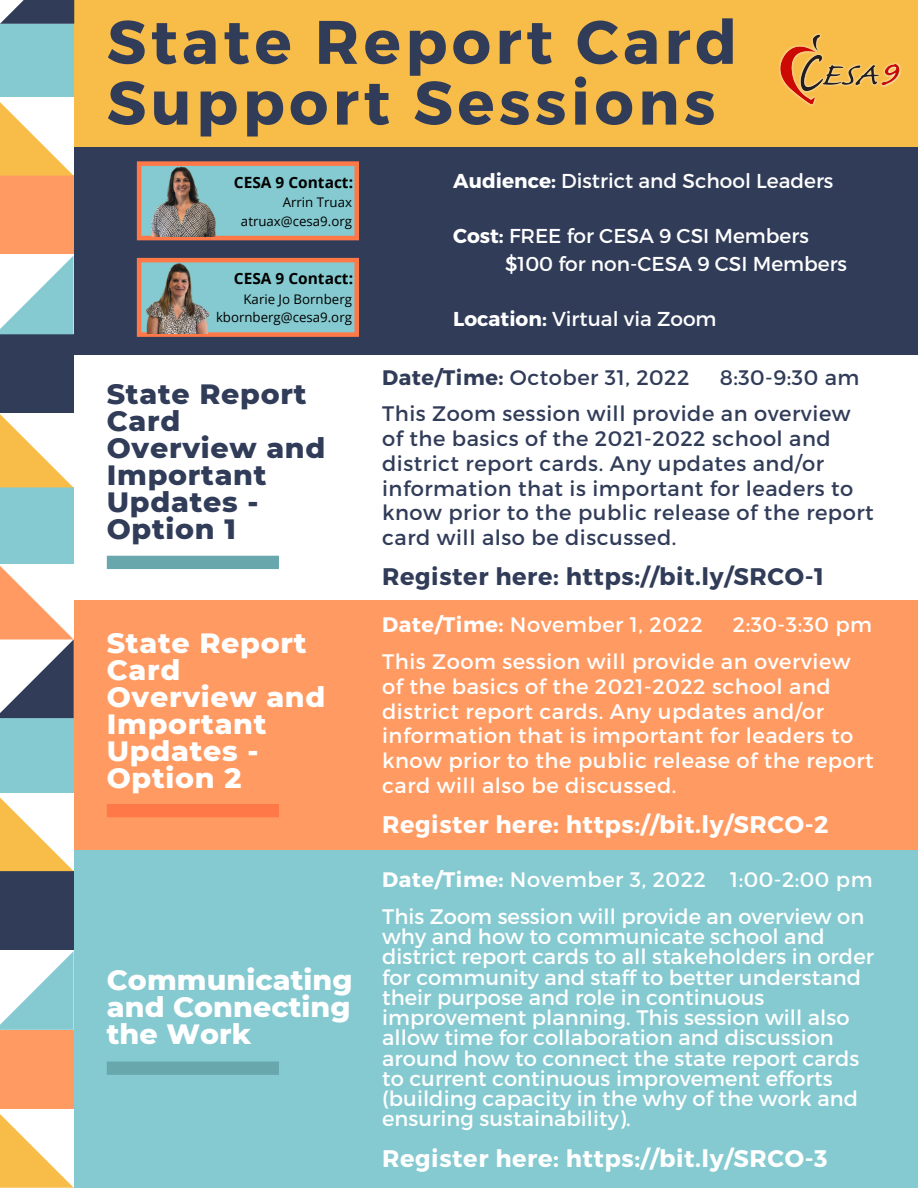
<style>
.page{position:relative;width:918px;height:1188px;background:#fff}
.page>*{position:absolute;margin:0;border:0;box-sizing:border-box;transform-origin:0 0}
.t1{font:700 61.35px/60.8px "Montserrat";letter-spacing:.075em;color:#313c59}
.t2{font:800 28.5px/27px "Montserrat";letter-spacing:.025em;color:#fff;text-align:justify}
.t3{font:800 28.5px/27px "Montserrat";letter-spacing:.025em;color:#313c59}
.t4{font:700 24px "Montserrat";letter-spacing:.025em;color:#fff}
.t5{font:700 24px "Montserrat";letter-spacing:.025em;color:#313c59}
.t6{font:21px/20.2px "Montserrat";letter-spacing:.005em;color:#fff}
.t7{font:21px/24.8px "Montserrat";letter-spacing:.025em;color:#fff}
.t8{font:21px/24.8px "Montserrat";letter-spacing:.025em;color:#313c59}
.t9{font:20.1px/27.6px "Montserrat";color:#fff}
.t10{font:700 15.45px "Open Sans";color:#000}
.t11{font:13.2px/18.3px "Open Sans";color:#000;text-align:right}
.s1{font-weight:700}
</style>
<div class="page">
<div style="left:0;top:488px;width:74px;height:76px;background:#85cad0"></div>
<div style="left:0;top:0;width:74px;height:97px;background:#85cad0"></div>
<div style="left:0;top:718px;width:76px;height:74px;background:#85cad0"></div>
<div style="left:0;top:334px;width:74px;height:79px;background:#313c59"></div>
<div style="left:0;top:872px;width:74px;height:78px;background:#313c59"></div>
<div style="left:0;top:175px;width:74px;height:79px;background:#ff9b62"></div>
<div style="left:0;top:1030px;width:79px;height:79px;background:#ff9b62"></div>
<svg style="left:0;top:566px;width:74px;height:152px"></svg>
<svg style="left:0;top:256px;width:74px;height:78px"></svg>
<svg style="left:0;top:951px;width:74px;height:79px"></svg>
<svg style="left:0;top:102px;width:73px;height:74px"></svg>
<svg style="left:0;top:792px;width:74px;height:79px"></svg>
<svg style="left:0;top:414px;width:73px;height:73px"></svg>
<svg style="left:0;top:1114px;width:74px;height:74px"></svg>
<div style="left:74px;top:850px;width:844px;height:338px;background:#85cad0"></div>
<div style="left:74px;top:144px;width:844px;height:211px;background:#313c59"></div>
<svg style="left:137px;top:258px;width:222px;height:79px"></svg>
<img style="left:146px;top:262px;width:63px;height:71px">
<svg style="left:137px;top:161px;width:222px;height:79px"></svg>
<img style="left:144px;top:166px;width:78px;height:71px">
<div style="left:74px;top:0;width:843px;height:146px;background:#f8bd49"></div>
<img style="left:779px;top:33px;width:123px;height:73px">
<div style="left:107px;top:556px;width:172px;height:13px;background:#68a8ad"></div>
<div style="left:74px;top:600px;width:844px;height:250px;background:#ff9b62"></div>
<div style="left:107px;top:1062px;width:172px;height:13px;background:#68a8ad"></div>
<div style="left:107px;top:804px;width:172px;height:13px;background:#ff7948"></div>
<svg style="left:0;top:0;width:75px;height:24px"></svg>
<h1 class="t1" style="left:107px;top:9px;width:632px">State Report Card<br>Support Sessions</h1>
<p class="t10" style="left:234px;top:171px;width:121px">CESA 9 Contact:</p>
<p class="t11" style="left:241px;top:193px;width:113px">Arrin Truax atruax@cesa9.org</p>
<p class="t10" style="left:234px;top:268px;width:121px">CESA 9 Contact:</p>
<p class="t11" style="left:216px;top:290px;width:138px">Karie Jo Bornberg kbornberg@cesa9.org</p>
<h2 class="t3" style="left:107px;top:381px;width:220px">State Report<br>Card<br>Overview and<br>Important<br>Updates -<br>Option 1</h2>
<h2 class="t2" style="left:107px;top:629px;width:220px;text-align:left">State Report<br>Card<br>Overview and<br>Important<br>Updates -<br>Option 2</h2>
<h2 class="t2" style="left:107px;top:966px;width:247px">Communicating and Connecting the Work</h2>
<p class="t9" style="left:453px;top:166px;width:382px"><span class="s1">Audience:</span> District and School Leaders</p>
<p class="t9" style="left:505px;top:221px;width:344px;text-indent:-52px"><span class="s1">Cost:</span> FREE for CESA 9 CSI Members $100 for non-CESA 9 CSI Members</p>
<p class="t9" style="left:453px;top:304px;width:265px"><span class="s1">Location:</span> Virtual via Zoom</p>
<p class="t8" style="left:382px;top:365px;width:309px"><span class="s1">Date/Time:</span> October 31, 2022</p>
<p class="t8" style="left:720px;top:365px;width:141px">8:30-9:30 am</p>
<p class="t8" style="left:382px;top:401px;width:493px">This Zoom session will provide an overview of the basics of the 2021-2022 school and district report cards. Any updates and/or information that is important for leaders to know prior to the public release of the report card will also be discussed.</p>
<p class="t5" style="left:382px;top:561px;width:443px">Register here: https://bit.ly/SRCO-1</p>
<p class="t7" style="left:382px;top:611px;width:322px"><span class="s1">Date/Time:</span> November 1, 2022</p>
<p class="t6" style="left:733px;top:614px;width:141px">2:30-3:30 pm</p>
<p class="t7" style="left:382px;top:648px;width:493px">This Zoom session will provide an overview of the basics of the 2021-2022 school and district report cards. Any updates and/or information that is important for leaders to know prior to the public release of the report card will also be discussed.</p>
<p class="t4" style="left:382px;top:809px;width:448px">Register here: https://bit.ly/SRCO-2</p>
<p class="t7" style="left:382px;top:866px;width:492px"><span class="s1">Date/Time:</span> November 3, 2022 1:00-2:00 pm</p>
<p class="t6" style="left:382px;top:905px;width:493px">This Zoom session will provide an overview on why and how to communicate school and district report cards to all stakeholders in order for community and staff to better understand their purpose and role in continuous improvement planning. This session will also allow time for collaboration and discussion around how to connect the state report cards to current continuous improvement efforts (building capacity in the why of the work and ensuring sustainability).</p>
<p class="t4" style="left:382px;top:1142px;width:447px">Register here: https://bit.ly/SRCO-3</p>
</div>
